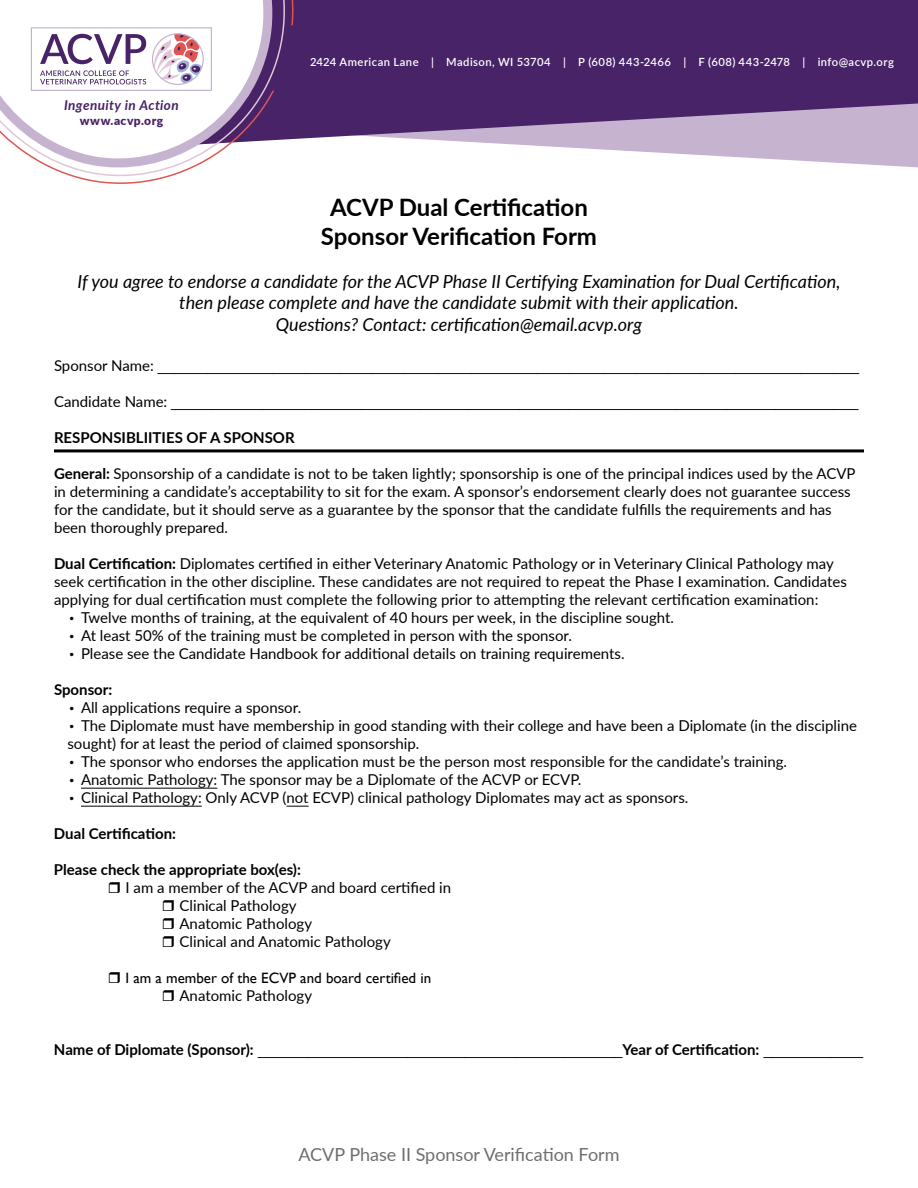
<style>
.page{position:relative;width:918px;height:1188px;background:#fff}
.page>*{position:absolute;margin:0;border:0;box-sizing:border-box;transform-origin:0 0}
.t1{font:700 24px/28.8px "Lato";color:#000;text-align:center}
.t2{font:italic 18px/21.6px "Lato";color:#000;text-align:center}
.t3{font:18px "Lato";color:#6d6e71}
.t4{font:15px/18px "Lato";color:#000}
.t5{font:15px "Gill Sans";color:#000}
.t6{font:700 15px "Lato";color:#000}
.t7{font:italic 700 13.5px "Lato";letter-spacing:.03em;color:#482367}
.t8{font:900 12px "Lato";letter-spacing:.035em;color:#482367}
.t9{font:600 11.25px "Lato";letter-spacing:.04em;color:#fff}
.s1{font-family:"Lato"}
.s2{font-weight:700}
.s3{font-weight:100}
.s4{font-family:"Lato";font-weight:700}
</style>
<div class="page">
<hr style="left:54px;top:449px;width:810px;height:3px;background:#000">
<hr style="left:81px;top:788px;width:136px;height:1px;background:#000">
<hr style="left:81px;top:806px;width:121px;height:1px;background:#000">
<svg style="left:286px;top:806px;width:23px;height:1px"></svg>
<svg style="left:596px;top:149px;width:322px;height:18px"></svg>
<svg style="left:299px;top:0;width:619px;height:149px;background:#613f7b"></svg>
<svg style="left:282px;top:0;width:17px;height:140px"></svg>
<svg style="left:0;top:0;width:282px;height:184px"></svg>
<svg style="left:270px;top:25px;width:28px;height:69px;background:#502b6c"></svg>
<svg style="left:31px;top:27px;width:181px;height:64px"></svg>
<p class="t7" style="left:64px;top:96px;width:116px">Ingenuity in Action</p>
<p class="t8" style="left:80px;top:111px;width:85px">www.acvp.org</p>
<p class="t9" style="left:310px;top:54px;width:585px">2424 American Lane | Madison, WI 53704 | P (608) 443-2466 | F (608) 443-2478 | info@acvp.org</p>
<h1 class="t1" style="left:321px;top:192px;width:278px">ACVP Dual Certification<br>Sponsor Verification Form</h1>
<p class="t2" style="left:78px;top:270px;width:764px">If you agree to endorse a candidate for the ACVP Phase II Certifying Examination for Dual Certification, then please complete and have the candidate submit with their application.<br>Questions? Contact: certification@email.acvp.org</p>
<p class="t5" style="left:54px;top:357px;width:807px"><span class="s1">Sponsor Name:</span> _____________________________________________________________________________________</p>
<p class="t5" style="left:54px;top:393px;width:806px"><span class="s1">Candidate Name:</span> ___________________________________________________________________________________</p>
<p class="t6" style="left:54px;top:426px;width:242px">RESPONSIBLIITIES OF A SPONSOR</p>
<p class="t4" style="left:54px;top:464px;width:803px"><span class="s2">General:</span> Sponsorship of a candidate is not to be taken lightly; sponsorship is one of the principal indices used by the ACVP in determining a candidate’s acceptability to sit for the exam. A sponsor’s endorsement clearly does not guarantee success for the candidate, but it should serve as a guarantee by the sponsor that the candidate fulfills the requirements and has been thoroughly prepared.</p>
<p class="t4" style="left:54px;top:554px;width:795px"><span class="s2">Dual Certification:</span> Diplomates certified in either Veterinary Anatomic Pathology or in Veterinary Clinical Pathology may seek certification in the other discipline. These candidates are not required to repeat the Phase I examination. Candidates applying for dual certification must complete the following prior to attempting the relevant certification examination:</p>
<p class="t4" style="left:68px;top:608px;width:608px"><span class="s3">•</span> Twelve months of training, at the equivalent of 40 hours per week, in the discipline sought.</p>
<p class="t4" style="left:68px;top:626px;width:506px"><span class="s3">•</span> At least 50% of the training must be completed in person with the sponsor.</p>
<p class="t4" style="left:68px;top:644px;width:559px"><span class="s3">•</span> Please see the Candidate Handbook for additional details on training requirements.</p>
<p class="t6" style="left:54px;top:678px;width:60px">Sponsor:</p>
<p class="t4" style="left:68px;top:698px;width:235px"><span class="s3">•</span> All applications require a sponsor.</p>
<p class="t4" style="left:68px;top:716px;width:791px"><span class="s3">•</span> The Diplomate must have membership in good standing with their college and have been a Diplomate (in the discipline sought) for at least the period of claimed sponsorship.</p>
<p class="t4" style="left:68px;top:752px;width:721px"><span class="s3">•</span> The sponsor who endorses the application must be the person most responsible for the candidate’s training.</p>
<p class="t4" style="left:68px;top:770px;width:515px"><span class="s3">•</span> Anatomic Pathology: The sponsor may be a Diplomate of the ACVP or ECVP.</p>
<p class="t4" style="left:68px;top:788px;width:622px"><span class="s3">•</span> Clinical Pathology: Only ACVP (not ECVP) clinical pathology Diplomates may act as sponsors.</p>
<p class="t6" style="left:54px;top:822px;width:124px">Dual Certification:</p>
<p class="t6" style="left:54px;top:858px;width:248px">Please check the appropriate box(es):</p>
<p class="t4" style="left:180px;top:878px;width:273px;text-indent:-54px">I am a member of the ACVP and board certified in<br>Clinical Pathology<br>Anatomic Pathology<br>Clinical and Anatomic Pathology</p>
<p class="t5" style="left:126px;top:969px;width:307px">I am a member of the ECVP and board certified in</p>
<p class="t4" style="left:180px;top:986px;width:134px">Anatomic Pathology</p>
<p class="t5" style="left:54px;top:1041px;width:811px"><span class="s4">Name of Diplomate (Sponsor):</span> ____________________________________________<span class="s4">Year of Certification:</span> ____________</p>
<p class="t3" style="left:298px;top:1141px;width:323px">ACVP Phase II Sponsor Verification Form</p>
</div>
